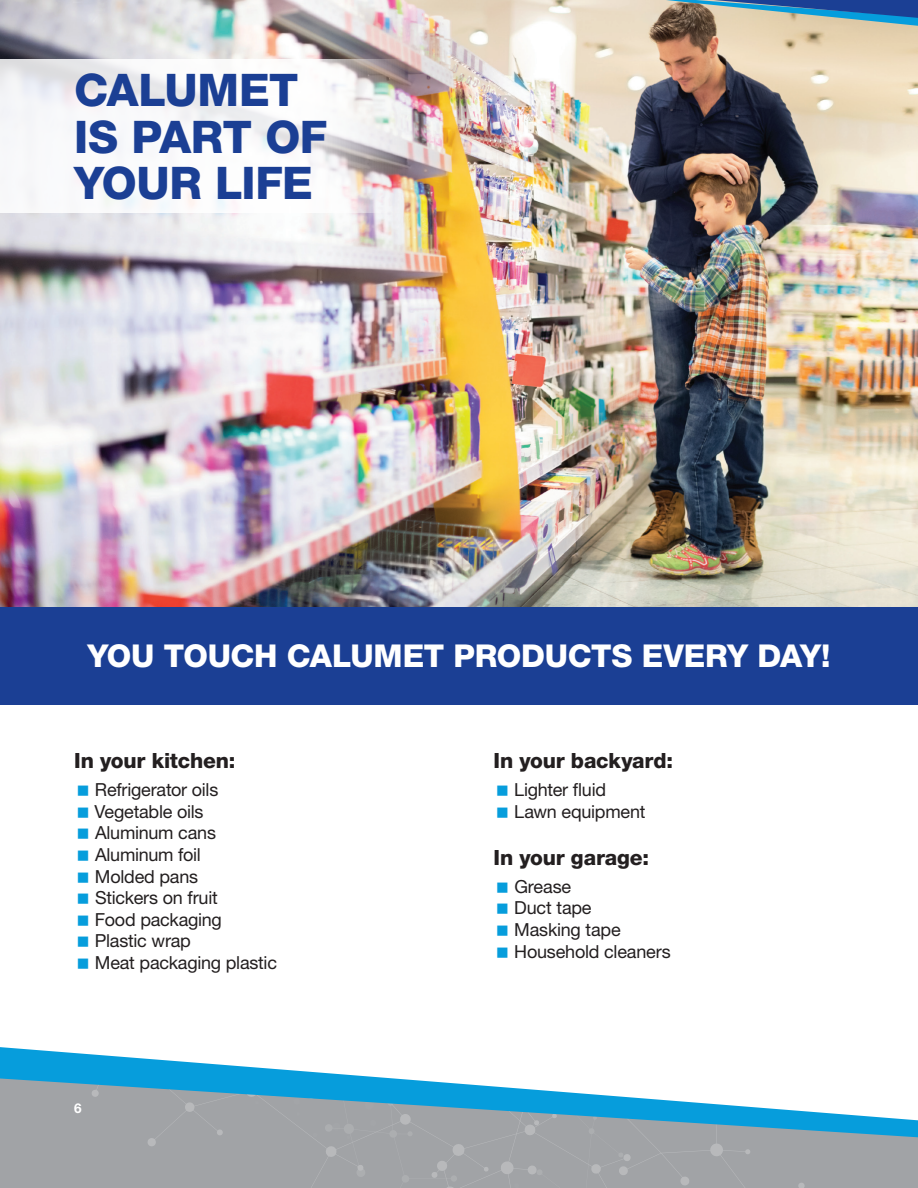
<style>
.page{position:relative;width:918px;height:1188px;background:#fff}
.page>*{position:absolute;margin:0;border:0;box-sizing:border-box;transform-origin:0 0}
.t1{font:800 45px/46.5px "Helvetica Neue LT Std";letter-spacing:-.01em;color:#1b3f94}
.t2{font:800 31.5px "Helvetica Neue LT Std";letter-spacing:-.01em;color:#fff}
.t3{font:800 21px "Helvetica Neue LT Std";letter-spacing:-.01em;color:#231f20}
.t4{font:18px/21.6px "Helvetica Neue LT Std";letter-spacing:-.015em;color:#231f20}
.t5{font:700 13.5px "Helvetica Neue LT Std";color:#fff}
</style>
<div class="page">
<img style="left:0;top:0;width:918px;height:608px">
<div style="left:0;top:608px;width:918px;height:97px;background:#1b3f94"></div>
<svg style="left:0;top:1047px;width:918px;height:141px;fill:#a1a3a6"></svg>
<svg style="left:596px;top:0;width:322px;height:119px;background:#b6ab9d"></svg>
<svg style="left:0;top:59px;width:405px;height:154px"></svg>
<h1 class="t1" style="left:74px;top:67px;width:255px">CALUMET<br>IS PART OF<br>YOUR LIFE</h1>
<h2 class="t2" style="left:87px;top:638px;width:745px">YOU TOUCH CALUMET PRODUCTS EVERY DAY!</h2>
<p class="t3" style="left:74px;top:748px;width:163px">In your kitchen:</p>
<p class="t4" style="left:95px;top:779px;width:184px">Refrigerator oils<br>Vegetable oils<br>Aluminum cans<br>Aluminum foil<br>Molded pans<br>Stickers on fruit<br>Food packaging<br>Plastic wrap<br>Meat packaging plastic</p>
<p class="t5" style="left:74px;top:1100px;width:9px">6</p>
<p class="t3" style="left:494px;top:748px;width:181px">In your backyard:</p>
<p class="t4" style="left:514px;top:779px;width:133px">Lighter fluid<br>Lawn equipment</p>
<p class="t3" style="left:494px;top:845px;width:157px">In your garage:</p>
<p class="t4" style="left:514px;top:875px;width:158px">Grease<br>Duct tape<br>Masking tape<br>Household cleaners</p>
</div>
